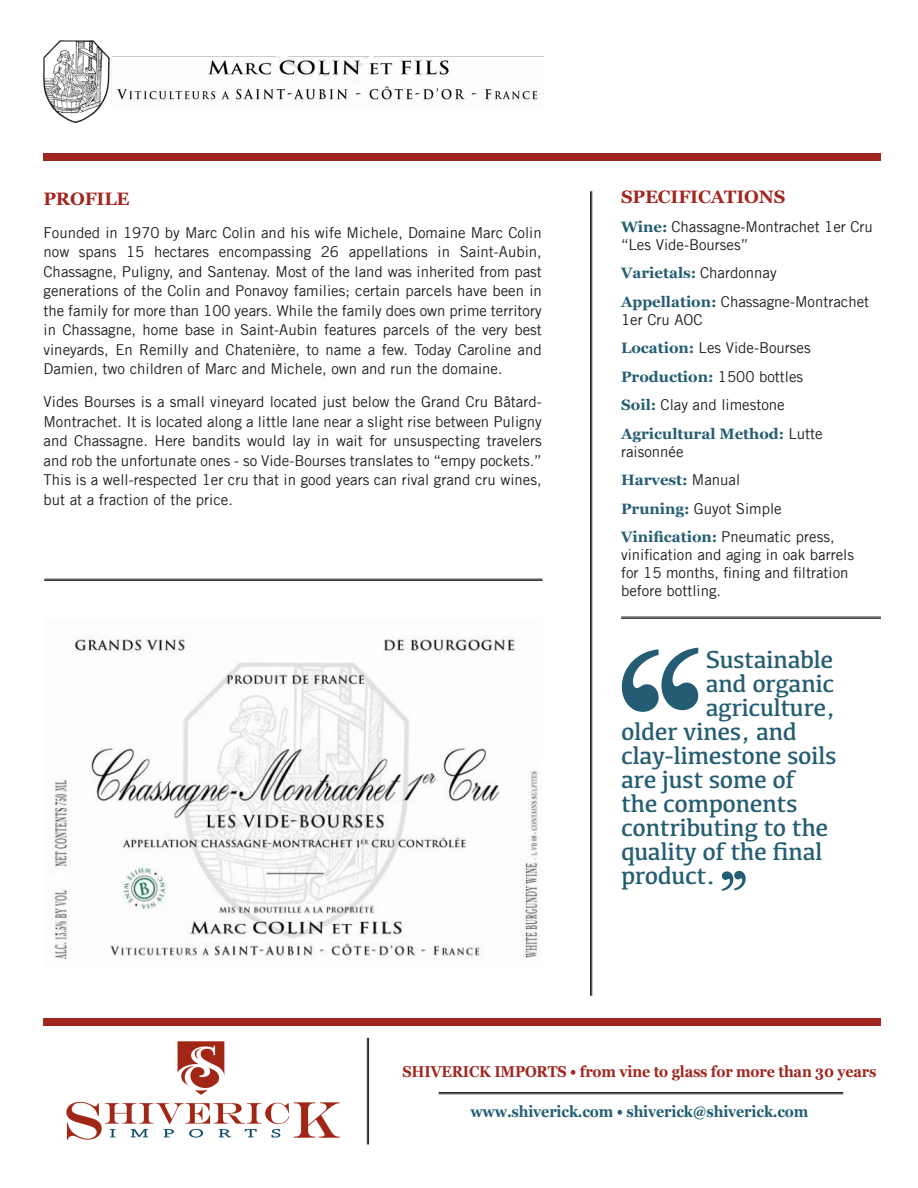
<style>
.page{position:relative;width:918px;height:1188px;background:#fff}
.page>*{position:absolute;margin:0;border:0;box-sizing:border-box;transform-origin:0 0}
.t1{font:25.5px "Kefa";letter-spacing:-.02em;color:#245d73}
.t2{font:700 18px "Georgia";letter-spacing:-.01em;color:#a12620}
.Address{font:700 15.75px "Georgia";letter-spacing:-.01em;color:#a12620;scale:.91 1}
.Address-2{font:700 15.75px "Georgia";letter-spacing:-.01em;color:#245d73;scale:.91 1}
.t3{font:15px/19.5px "Trade Gothic LT";color:#231f20}
.t4{font:700 15px/18px "Georgia";color:#245d73}
.s1{font-family:"Georgia";font-weight:700;color:#245d73}
.s2{font-family:"Trade Gothic LT";font-weight:400;color:#231f20}
</style>
<div class="page">
<img style="left:44px;top:40px;width:499px;height:82px">
<svg style="left:622px;top:648px;width:76px;height:64px"></svg>
<svg style="left:722px;top:871px;width:24px;height:20px"></svg>
<img style="left:54px;top:636px;width:484px;height:324px">
<hr style="left:621px;top:617px;width:260px;height:1px;background:#231f20">
<hr style="left:621px;top:618px;width:260px;height:1px;background:#231f20">
<hr style="left:439px;top:1092px;width:404px;height:1px;background:#231f20">
<hr style="left:439px;top:1094px;width:404px;height:1px;background:#231f20">
<div style="left:44px;top:153px;width:837px;height:7px;background:#a12620"></div>
<hr style="left:44px;top:579px;width:498px;height:1px;background:#231f20">
<hr style="left:44px;top:580px;width:498px;height:1px;background:#231f20">
<div style="left:44px;top:1018px;width:837px;height:7px;background:#a12620"></div>
<img style="left:66px;top:1041px;width:274px;height:99px">
<hr style="left:590px;top:191px;width:1px;height:805px;background:#231f20">
<hr style="left:592px;top:191px;width:1px;height:805px;background:#231f20">
<hr style="left:367px;top:1038px;width:1px;height:106px;background:#231f20">
<hr style="left:368px;top:1038px;width:1px;height:106px;background:#231f20">
<p class="t2" style="left:44px;top:185px;width:88px">PROFILE</p>
<p class="t3" style="left:44px;top:223px;width:500px;text-align:justify">Founded in 1970 by Marc Colin and his wife Michele, Domaine Marc Colin now spans 15 hectares encompassing 26 appellations in Saint-Aubin, Chassagne, Puligny, and Santenay. Most of the land was inherited from past generations of the Colin and Ponavoy families; certain parcels have been in the family for more than 100 years. While the family does own prime territory in Chassagne, home base in Saint-Aubin features parcels of the very best vineyards, En Remilly and Chatenière, to name a few. Today Caroline and Damien, two children of Marc and Michele, own and run the domaine.</p>
<p class="t3" style="left:44px;top:392px;width:500px;text-align:justify">Vides Bourses is a small vineyard located just below the Grand Cru Bâtard-Montrachet. It is located along a little lane near a slight rise between Puligny and Chassagne. Here bandits would lay in wait for unsuspecting travelers and rob the unfortunate ones - so Vide-Bourses translates to “empy pockets.” This is a well-respected 1er cru that in good years can rival grand cru wines, but at a fraction of the price.</p>
<p class="t2" style="left:621px;top:184px;width:166px">SPECIFICATIONS</p>
<p class="t3" style="left:621px;top:217px;width:253px;line-height:18px"><span class="s1">Wine:</span> Chassagne-Montrachet 1er Cru “Les Vide-Bourses”</p>
<p class="t4" style="left:621px;top:263px;width:157px">Varietals: <span class="s2">Chardonnay</span></p>
<p class="t3" style="left:621px;top:292px;width:250px;line-height:18px"><span class="s1">Appellation:</span> Chassagne-Montrachet<br>1er Cru AOC</p>
<p class="t3" style="left:621px;top:338px;width:191px"><span class="s1">Location:</span> Les Vide-Bourses</p>
<p class="t4" style="left:621px;top:367px;width:184px">Production: <span class="s2">1500 bottles</span></p>
<p class="t3" style="left:621px;top:395px;width:165px"><span class="s1">Soil:</span> Clay and limestone</p>
<p class="t4" style="left:621px;top:424px;width:203px">Agricultural Method: <span class="s2">Lutte raisonnée</span></p>
<p class="t4" style="left:621px;top:470px;width:121px">Harvest: <span class="s2">Manual</span></p>
<p class="t3" style="left:621px;top:499px;width:162px"><span class="s1">Pruning:</span> Guyot Simple</p>
<p class="t3" style="left:621px;top:528px;width:234px;line-height:18px"><span class="s1">Vinification:</span> Pneumatic press, vinification and aging in oak barrels for 15 months, fining and filtration before bottling.</p>
<p class="t1" style="left:706px;top:644px;width:129px">Sustainable</p>
<p class="t1" style="left:706px;top:668px;width:130px">and organic</p>
<p class="t1" style="left:706px;top:692px;width:131px">agriculture,</p>
<p class="t1" style="left:621px;top:716px;width:178px">older vines, and</p>
<p class="t1" style="left:621px;top:740px;width:217px">clay-limestone soils</p>
<p class="t1" style="left:621px;top:764px;width:175px">are just some of</p>
<p class="t1" style="left:621px;top:788px;width:178px">the components</p>
<p class="t1" style="left:621px;top:812px;width:209px">contributing to the</p>
<p class="t1" style="left:621px;top:836px;width:203px">quality of the final</p>
<p class="t1" style="left:621px;top:860px;width:96px">product.</p>
<p class="Address" style="left:402px;top:1060px;width:523px">SHIVERICK IMPORTS • from vine to glass for more than 30 years</p>
<p class="Address-2" style="left:470px;top:1100px;width:373px">www.shiverick.com • shiverick@shiverick.com</p>
</div>
